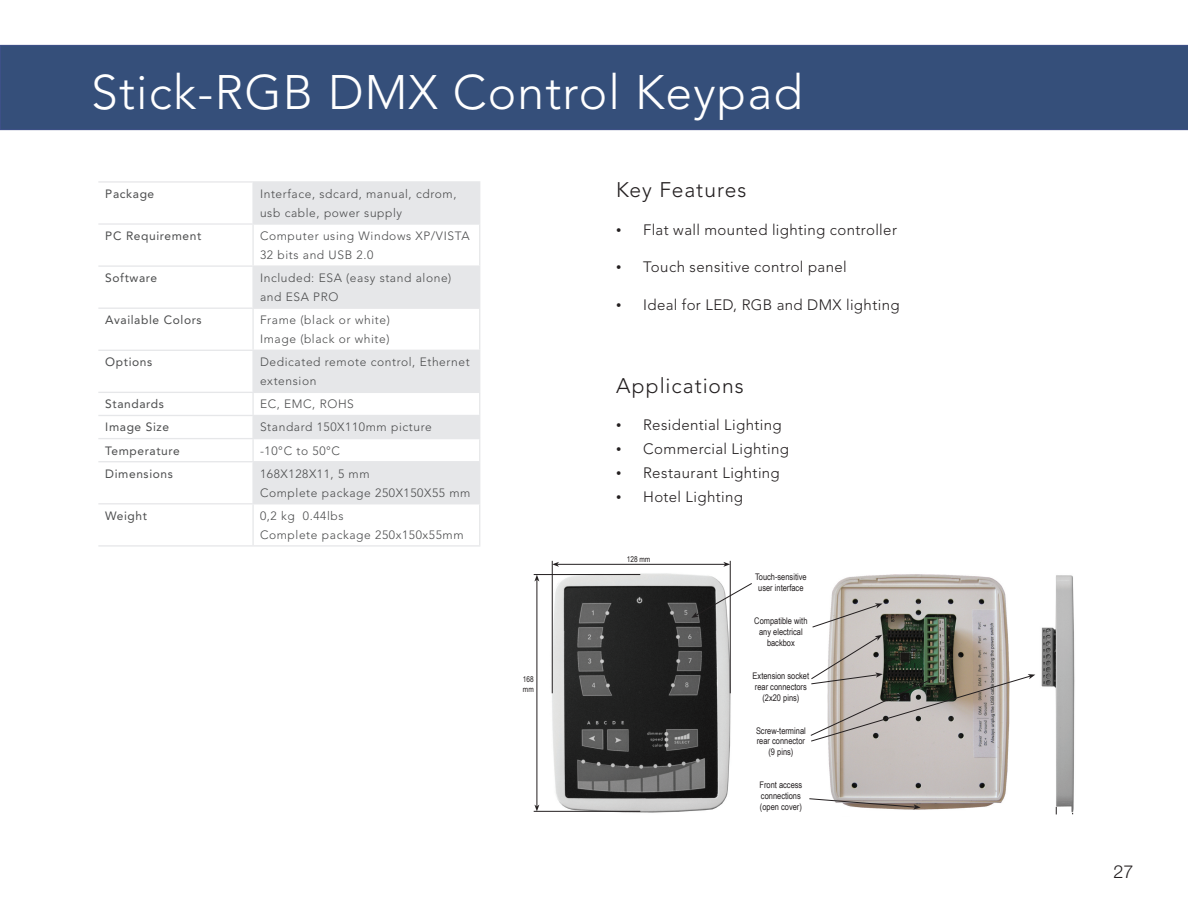
<style>
.page{position:relative;width:1188px;height:918px;background:#fff}
.page>*{position:absolute;margin:0;border:0;box-sizing:border-box;transform-origin:0 0}
.t1{font:300 48px "Avenir";letter-spacing:.025em;color:#fff}
.t2{font:300 21px "Avenir";letter-spacing:.045em;color:#231f20}
.t3{font:300 18px "Helvetica Neue";color:#231f20}
.t4{font:300 15px "Avenir";letter-spacing:.025em;color:#231f20}
.t5{font:300 12px/19.2px "Avenir";letter-spacing:.05em;color:#4b4c4d}
.t6{font:12px "Avenir";letter-spacing:.05em;color:#4b4c4d}
.t7{font:9.15px/10.9px "Arial Narrow";color:#231f20;text-align:center}
.t8{font:7.95px/9.6px "Arial Narrow";color:#231f20}
.s1{font-family:"Times New Roman";font-weight:400}
</style>
<div class="page">
<div style="left:0;top:45px;width:1188px;height:85px;background:#354f7a"></div>
<svg style="left:254px;top:183px;width:225px;height:320px;fill:#e6e7e9"></svg>
<hr style="left:253px;top:181px;width:227px;height:2px;background:#e6e7e9">
<hr style="left:253px;top:223px;width:227px;height:2px;background:#e6e7e9">
<hr style="left:252px;top:183px;width:2px;height:40px;background:#e6e7e9">
<hr style="left:479px;top:183px;width:1px;height:40px;background:#e6e7e9">
<hr style="left:252px;top:225px;width:2px;height:40px;background:#e6e7e9">
<hr style="left:479px;top:225px;width:1px;height:40px;background:#e6e7e9">
<hr style="left:253px;top:265px;width:227px;height:2px;background:#e6e7e9">
<hr style="left:252px;top:267px;width:2px;height:41px;background:#e6e7e9">
<hr style="left:479px;top:267px;width:1px;height:41px;background:#e6e7e9">
<hr style="left:253px;top:308px;width:227px;height:1px;background:#e6e7e9">
<hr style="left:252px;top:309px;width:2px;height:41px;background:#e6e7e9">
<hr style="left:479px;top:309px;width:1px;height:41px;background:#e6e7e9">
<hr style="left:253px;top:350px;width:227px;height:1px;background:#e6e7e9">
<hr style="left:252px;top:351px;width:2px;height:41px;background:#e6e7e9">
<hr style="left:479px;top:351px;width:1px;height:41px;background:#e6e7e9">
<hr style="left:253px;top:392px;width:227px;height:1px;background:#e6e7e9">
<hr style="left:252px;top:393px;width:2px;height:22px;background:#e6e7e9">
<hr style="left:253px;top:415px;width:227px;height:1px;background:#e6e7e9">
<hr style="left:252px;top:416px;width:2px;height:22px;background:#e6e7e9">
<hr style="left:253px;top:438px;width:227px;height:1px;background:#e6e7e9">
<hr style="left:252px;top:439px;width:2px;height:22px;background:#e6e7e9">
<svg style="left:479px;top:393px;width:1px;height:68px"></svg>
<hr style="left:253px;top:461px;width:227px;height:1px;background:#e6e7e9">
<hr style="left:252px;top:462px;width:2px;height:41px;background:#e6e7e9">
<hr style="left:479px;top:462px;width:1px;height:41px;background:#e6e7e9">
<hr style="left:253px;top:503px;width:227px;height:1px;background:#e6e7e9">
<hr style="left:252px;top:504px;width:2px;height:41px;background:#e6e7e9">
<hr style="left:479px;top:504px;width:1px;height:41px;background:#e6e7e9">
<hr style="left:253px;top:545px;width:227px;height:2px;background:#e6e7e9">
<hr style="left:98px;top:265px;width:155px;height:2px;background:#e6e7e9">
<hr style="left:98px;top:308px;width:155px;height:1px;background:#e6e7e9">
<hr style="left:98px;top:350px;width:155px;height:1px;background:#e6e7e9">
<hr style="left:98px;top:392px;width:155px;height:1px;background:#e6e7e9">
<hr style="left:98px;top:415px;width:155px;height:1px;background:#e6e7e9">
<hr style="left:98px;top:438px;width:155px;height:1px;background:#e6e7e9">
<hr style="left:98px;top:461px;width:155px;height:1px;background:#e6e7e9">
<hr style="left:98px;top:503px;width:155px;height:1px;background:#e6e7e9">
<hr style="left:98px;top:545px;width:155px;height:2px;background:#e6e7e9">
<hr style="left:98px;top:181px;width:155px;height:2px;background:#e6e7e9">
<hr style="left:98px;top:223px;width:155px;height:2px;background:#e6e7e9">
<img style="left:828px;top:574px;width:181px;height:236px">
<img style="left:1035px;top:575px;width:40px;height:240px">
<img style="left:549px;top:573px;width:182px;height:240px">
<svg style="left:809px;top:798px;width:112px;height:12px"></svg>
<svg style="left:636px;top:798px;width:95px;height:15px"></svg>
<svg style="left:810px;top:635px;width:225px;height:107px"></svg>
<hr style="left:557px;top:564px;width:168px;height:1px;background:#231f20">
<svg style="left:553px;top:562px;width:6px;height:5px"></svg>
<svg style="left:723px;top:562px;width:7px;height:5px"></svg>
<hr style="left:537px;top:580px;width:1px;height:226px;background:#231f20">
<svg style="left:534px;top:575px;width:5px;height:6px"></svg>
<svg style="left:534px;top:805px;width:5px;height:6px"></svg>
<hr style="left:730px;top:561px;width:1px;height:132px;background:#231f20">
<hr style="left:552px;top:561px;width:1px;height:132px;background:#231f20">
<hr style="left:534px;top:574px;width:106px;height:1px;background:#231f20">
<hr style="left:534px;top:811px;width:106px;height:1px;background:#231f20">
<svg style="left:691px;top:583px;width:61px;height:35px"></svg>
<svg style="left:812px;top:603px;width:71px;height:25px"></svg>
<p class="t1" style="left:91px;top:64px;width:713px">Stick-RGB DMX Control Keypad</p>
<p class="t6" style="left:105px;top:187px;width:50px">Package</p>
<p class="t5" style="left:260px;top:184px;width:198px">Interface, sdcard, manual, cdrom, usb cable, power supply</p>
<p class="t6" style="left:105px;top:229px;width:98px">PC Requirement</p>
<p class="t5" style="left:260px;top:226px;width:211px">Computer using Windows XP/VISTA<br>32 bits and USB 2.0</p>
<p class="t6" style="left:105px;top:271px;width:53px">Software</p>
<p class="t5" style="left:260px;top:268px;width:193px">Included: ESA (easy stand alone) and ESA PRO</p>
<p class="t6" style="left:105px;top:313px;width:98px">Available Colors</p>
<p class="t5" style="left:260px;top:310px;width:131px">Frame (black or white)<br>Image (black or white)</p>
<p class="t6" style="left:105px;top:355px;width:48px">Options</p>
<p class="t5" style="left:260px;top:353px;width:211px">Dedicated remote control, Ethernet extension</p>
<p class="t6" style="left:105px;top:397px;width:60px">Standards</p>
<p class="t5" style="left:260px;top:395px;width:95px">EC, EMC, ROHS</p>
<p class="t6" style="left:105px;top:420px;width:65px">Image Size</p>
<p class="t5" style="left:260px;top:418px;width:173px">Standard 150X110mm picture</p>
<p class="t6" style="left:105px;top:443px;width:76px">Temperature</p>
<p class="t5" style="left:260px;top:441px;width:82px">-10°C to 50°C</p>
<p class="t6" style="left:105px;top:467px;width:69px">Dimensions</p>
<p class="t5" style="left:260px;top:464px;width:212px">168X128X11, 5 mm<br>Complete package 250X150X55 mm</p>
<p class="t6" style="left:105px;top:509px;width:43px">Weight</p>
<p class="t5" style="left:260px;top:506px;width:205px">0,2 kg 0.44lbs<br>Complete package 250x150x55mm</p>
<p class="t8" style="left:523px;top:674px;width:12px">168 mm</p>
<p class="t2" style="left:616px;top:177px;width:132px">Key Features</p>
<p class="t4" style="left:616px;top:221px;width:282px"><span class="s1">•</span> Flat wall mounted lighting controller</p>
<p class="t4" style="left:616px;top:258px;width:232px"><span class="s1">•</span> Touch sensitive control panel</p>
<p class="t4" style="left:616px;top:296px;width:285px"><span class="s1">•</span> Ideal for LED, RGB and DMX lighting</p>
<p class="t2" style="left:616px;top:373px;width:129px">Applications</p>
<p class="t4" style="left:616px;top:416px;width:167px"><span class="s1">•</span> Residential Lighting</p>
<p class="t4" style="left:616px;top:440px;width:174px"><span class="s1">•</span> Commercial Lighting</p>
<p class="t4" style="left:616px;top:464px;width:165px"><span class="s1">•</span> Restaurant Lighting</p>
<p class="t4" style="left:616px;top:488px;width:128px"><span class="s1">•</span> Hotel Lighting</p>
<p class="t8" style="left:627px;top:554px;width:25px">128 mm</p>
<p class="t7" style="left:755px;top:571px;width:53px">Touch-sensitive user interface</p>
<p class="t7" style="left:754px;top:615px;width:55px">Compatible with any electrical backbox</p>
<p class="t7" style="left:753px;top:670px;width:58px">Extension socket rear connectors (2x20 pins)</p>
<p class="t7" style="left:756px;top:725px;width:51px">Screw-terminal rear connector (9 pins)</p>
<p class="t7" style="left:760px;top:779px;width:44px;text-align:left">Front access connections (open cover)</p>
<p class="t3" style="left:1114px;top:861px;width:22px">27</p>
</div>
